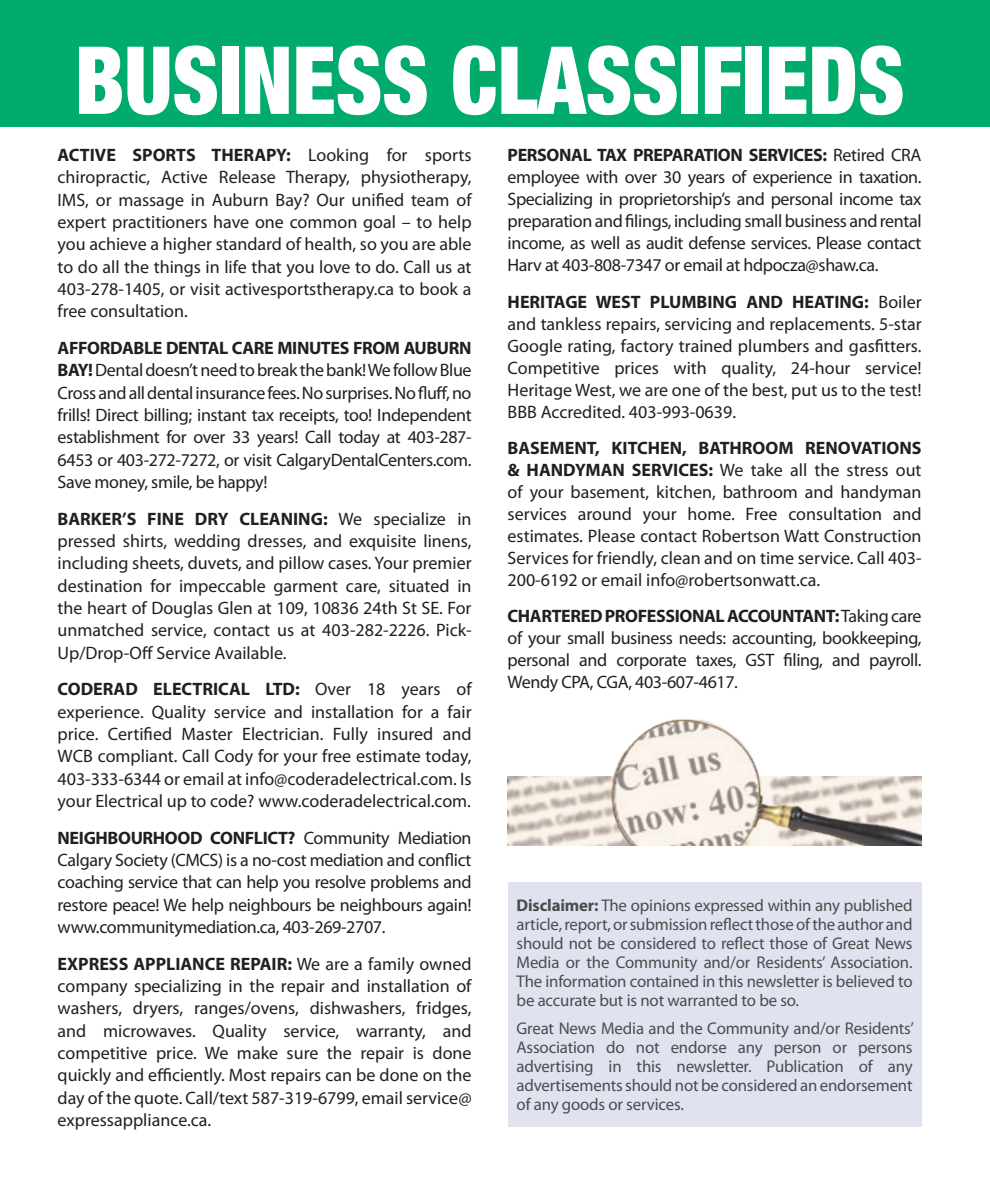
<style>
.page{position:relative;width:990px;height:1188px;background:#fff}
.page>*{position:absolute;margin:0;border:0;box-sizing:border-box;transform-origin:0 0}
.t1{font:900 condensed 94px "Helvetica Neue LT Std";color:#fff;scale:.92 1}
.Body_text{font:18px/22.4px "Myriad Pro";letter-spacing:-.005em;color:#231f20;text-align:justify}
.Body_text-2{font:17px/19px "Myriad Pro";letter-spacing:-.01em;color:#4b4c4d;text-align:justify}
.s1{font-weight:700}
</style>
<div class="page">
<div style="left:0;top:0;width:990px;height:127px;background:#00ab6b"></div>
<div style="left:508px;top:882px;width:414px;height:244px;background:#e0e2f0"></div>
<img style="left:508px;top:777px;width:96px;height:69px">
<img style="left:604px;top:719px;width:318px;height:127px">
<p class="t1" style="left:75px;top:22px;width:903px">BUSINESS CLASSIFIEDS</p>
<p class="Body_text" style="left:58px;top:144px;width:416px"><span class="s1">ACTIVE SPORTS THERAPY:</span> Looking for sports chiropractic, Active Release Therapy, physiotherapy, IMS, or massage in Auburn Bay? Our unified team of expert practitioners have one common goal – to help you achieve a higher standard of health, so you are able to do all the things in life that you love to do. Call us at 403-278-1405, or visit activesportstherapy.ca to book a free consultation.</p>
<p class="Body_text" style="left:58px;top:337px;width:416px"><span class="s1">AFFORDABLE DENTAL CARE MINUTES FROM AUBURN BAY!</span> Dental doesn’t need to break the bank! We follow Blue Cross and all dental insurance fees. No surprises. No fluff, no frills! Direct billing; instant tax receipts, too! Independent establishment for over 33 years! Call today at 403-287- 6453 or 403-272-7272, or visit CalgaryDentalCenters.com.<br>Save money, smile, be happy!</p>
<p class="Body_text" style="left:58px;top:507px;width:416px"><span class="s1">BARKER’S FINE DRY CLEANING:</span> We specialize in pressed shirts, wedding dresses, and exquisite linens, including sheets, duvets, and pillow cases. Your premier destination for impeccable garment care, situated in the heart of Douglas Glen at 109, 10836 24th St SE. For unmatched service, contact us at 403-282-2226. Pick-Up/Drop-Off Service Available.</p>
<p class="Body_text" style="left:58px;top:678px;width:416px"><span class="s1">CODERAD ELECTRICAL LTD:</span> Over 18 years of experience. Quality service and installation for a fair price. Certified Master Electrician. Fully insured and WCB compliant. Call Cody for your free estimate today, 403-333-6344 or email at info@coderadelectrical.com. Is your Electrical up to code? www.coderadelectrical.com.</p>
<p class="Body_text" style="left:58px;top:826px;width:416px"><span class="s1">NEIGHBOURHOOD CONFLICT?</span> Community Mediation Calgary Society (CMCS) is a no-cost mediation and conflict coaching service that can help you resolve problems and restore peace! We help neighbours be neighbours again! www.communitymediation.ca, 403-269-2707.</p>
<p class="Body_text" style="left:58px;top:952px;width:416px"><span class="s1">EXPRESS APPLIANCE REPAIR:</span> We are a family owned company specializing in the repair and installation of washers, dryers, ranges/ovens, dishwashers, fridges, and microwaves. Quality service, warranty, and competitive price. We make sure the repair is done quickly and efficiently. Most repairs can be done on the day of the quote. Call/text 587-319-6799, email service@ expressappliance.ca.</p>
<p class="Body_text" style="left:508px;top:144px;width:416px"><span class="s1">PERSONAL TAX PREPARATION SERVICES:</span> Retired CRA employee with over 30 years of experience in taxation.<br>Specializing in proprietorship’s and personal income tax preparation and filings, including small business and rental income, as well as audit defense services. Please contact Harv at 403-808-7347 or email at hdpocza@shaw.ca.</p>
<p class="Body_text" style="left:508px;top:290px;width:416px"><span class="s1">HERITAGE WEST PLUMBING AND HEATING:</span> Boiler and tankless repairs, servicing and replacements. 5-star Google rating, factory trained plumbers and gasfitters.<br>Competitive prices with quality, 24-hour service!<br>Heritage West, we are one of the best, put us to the test!<br>BBB Accredited. 403-993-0639.</p>
<p class="Body_text" style="left:508px;top:437px;width:416px"><span class="s1">BASEMENT, KITCHEN, BATHROOM RENOVATIONS &amp; HANDYMAN SERVICES:</span> We take all the stress out of your basement, kitchen, bathroom and handyman services around your home. Free consultation and estimates. Please contact Robertson Watt Construction Services for friendly, clean and on time service. Call 403- 200-6192 or email info@robertsonwatt.ca.</p>
<p class="Body_text" style="left:508px;top:605px;width:416px"><span class="s1">CHARTERED PROFESSIONAL ACCOUNTANT:</span> Taking care of your small business needs: accounting, bookkeeping, personal and corporate taxes, GST filing, and payroll.<br>Wendy CPA, CGA, 403-607-4617.</p>
<p class="Body_text-2" style="left:517px;top:895px;width:398px"><span class="s1">Disclaimer:</span> The opinions expressed within any published article, report, or submission reflect those of the author and should not be considered to reflect those of Great News Media or the Community and/or Residents’ Association.<br>The information contained in this newsletter is believed to be accurate but is not warranted to be so.</p>
<p class="Body_text-2" style="left:517px;top:1018px;width:399px">Great News Media and the Community and/or Residents’ Association do not endorse any person or persons advertising in this newsletter. Publication of any advertisements should not be considered an endorsement of any goods or services.</p>
</div>
